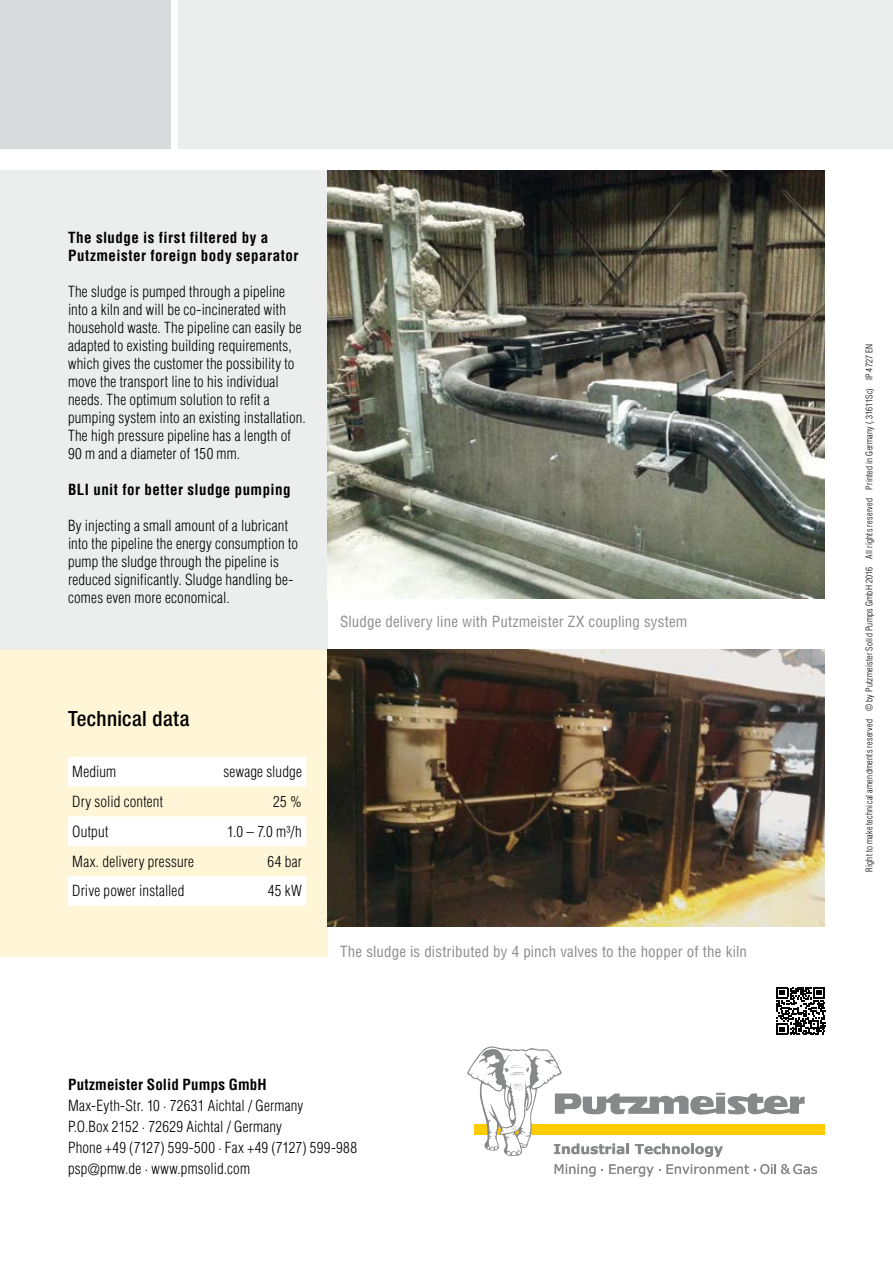
<style>
.page{position:relative;width:893px;height:1263px;background:#fff}
.page>*{position:absolute;margin:0;border:0;box-sizing:border-box;transform-origin:0 0}
.t1{font:500 condensed 21px "Helvetica Neue LT Pro";letter-spacing:.015em;color:#000}
.t2{font:300 condensed 15px/18px "Helvetica LT Std";letter-spacing:.01em;color:#000}
.t3{font:condensed 15px "Helvetica LT Std";letter-spacing:.01em;color:#8c8c8c}
.t4{font:700 condensed 15px/18px "Helvetica LT Std";letter-spacing:.03em;color:#000}
.t5{font:700 condensed 15px "Helvetica LT Std";letter-spacing:.01em;color:#000}
.t6{font:700 13.8px "Verdana";color:#87888a}
.t7{font:13.2px "Verdana";color:#87888a}
.t8{font:300 condensed 9px "Helvetica LT Std";letter-spacing:.03em;color:#000}
</style>
<div class="page">
<div style="left:0;top:649px;width:327px;height:308px;background:#fff5d7"></div>
<div style="left:179px;top:0;width:714px;height:149px;background:#eceded"></div>
<div style="left:0;top:0;width:170px;height:149px;background:#d9dadb"></div>
<div style="left:0;top:170px;width:327px;height:479px;background:#eceded"></div>
<div style="left:474px;top:1124px;width:351px;height:10px;background:#fecc00"></div>
<svg style="left:467px;top:1046px;width:338px;height:111px"></svg>
<svg style="left:555px;top:1164px;width:40px;height:12px"></svg>
<svg style="left:609px;top:1164px;width:51px;height:12px"></svg>
<svg style="left:667px;top:1164px;width:150px;height:10px"></svg>
<svg style="left:777px;top:987px;width:48px;height:48px"></svg>
<img style="left:327px;top:649px;width:498px;height:278px">
<svg style="left:68px;top:757px;width:238px;height:89px"></svg>
<div style="left:68px;top:876px;width:238px;height:30px;background:#fff"></div>
<img style="left:327px;top:170px;width:498px;height:428px">
<p class="t4" style="left:68px;top:228px;width:232px">The sludge is first filtered by a<br>Putzmeister foreign body separator</p>
<p class="t2" style="left:68px;top:282px;width:239px">The sludge is pumped through a pipeline into a kiln and will be co-incinerated with household waste. The pipeline can easily be adapted to existing building requirements, which gives the customer the possibility to move the transport line to his individual needs. The optimum solution to refit a pumping system into an existing installation.<br>The high pressure pipeline has a length of 90 m and a diameter of 150 mm.</p>
<p class="t4" style="left:68px;top:480px;width:224px">BLI unit for better sludge pumping</p>
<p class="t2" style="left:68px;top:516px;width:232px">By injecting a small amount of a lubricant into the pipeline the energy consumption to pump the sludge through the pipeline is reduced significantly. Sludge handling be&shy;comes even more economical.</p>
<h1 class="t1" style="left:68px;top:706px;width:123px">Technical data</h1>
<p class="t2" style="left:72px;top:763px;width:45px">Medium</p>
<p class="t2" style="left:223px;top:763px;width:80px">sewage sludge</p>
<p class="t2" style="left:72px;top:792px;width:92px">Dry solid content</p>
<p class="t2" style="left:273px;top:792px;width:30px">25 %</p>
<p class="t2" style="left:72px;top:822px;width:38px">Output</p>
<p class="t2" style="left:227px;top:822px;width:76px">1.0 – 7.0 m³/h</p>
<p class="t2" style="left:72px;top:852px;width:123px">Max. delivery pressure</p>
<p class="t2" style="left:268px;top:852px;width:36px">64 bar</p>
<p class="t2" style="left:72px;top:882px;width:114px">Drive power installed</p>
<p class="t2" style="left:268px;top:882px;width:36px">45 kW</p>
<p class="t3" style="left:340px;top:612px;width:349px">Sludge delivery line with Putzmeister ZX coupling system</p>
<p class="t3" style="left:340px;top:942px;width:408px">The sludge is distributed by 4 pinch valves to the hopper of the kiln</p>
<p class="t5" style="left:68px;top:1075px;width:200px">Putzmeister Solid Pumps GmbH</p>
<p class="t2" style="left:68px;top:1095px;width:291px;line-height:21px">Max-Eyth-Str. 10 · 72631 Aichtal / Germany<br>P.O.Box 2152 · 72629 Aichtal / Germany<br>Phone +49 (7127) 599-500 · Fax +49 (7127) 599-988 psp@pmw.de · www.pmsolid.com</p>
<p class="t6" style="left:554px;top:1140px;width:171px">Industrial Technology</p>
<p class="t7" style="left:554px;top:1160px;width:266px">Mining ∙ Energy ∙ Environment ∙ Oil &amp; Gas</p>
<p class="t8" style="left:864px;top:872px;width:530px;rotate:-90deg">Right to make technical amendments reserved © by Putzmeister Solid Pumps GmbH 2016 All rights reserved Printed in Germany (.31611Sc) IP 4727 EN</p>
</div>
